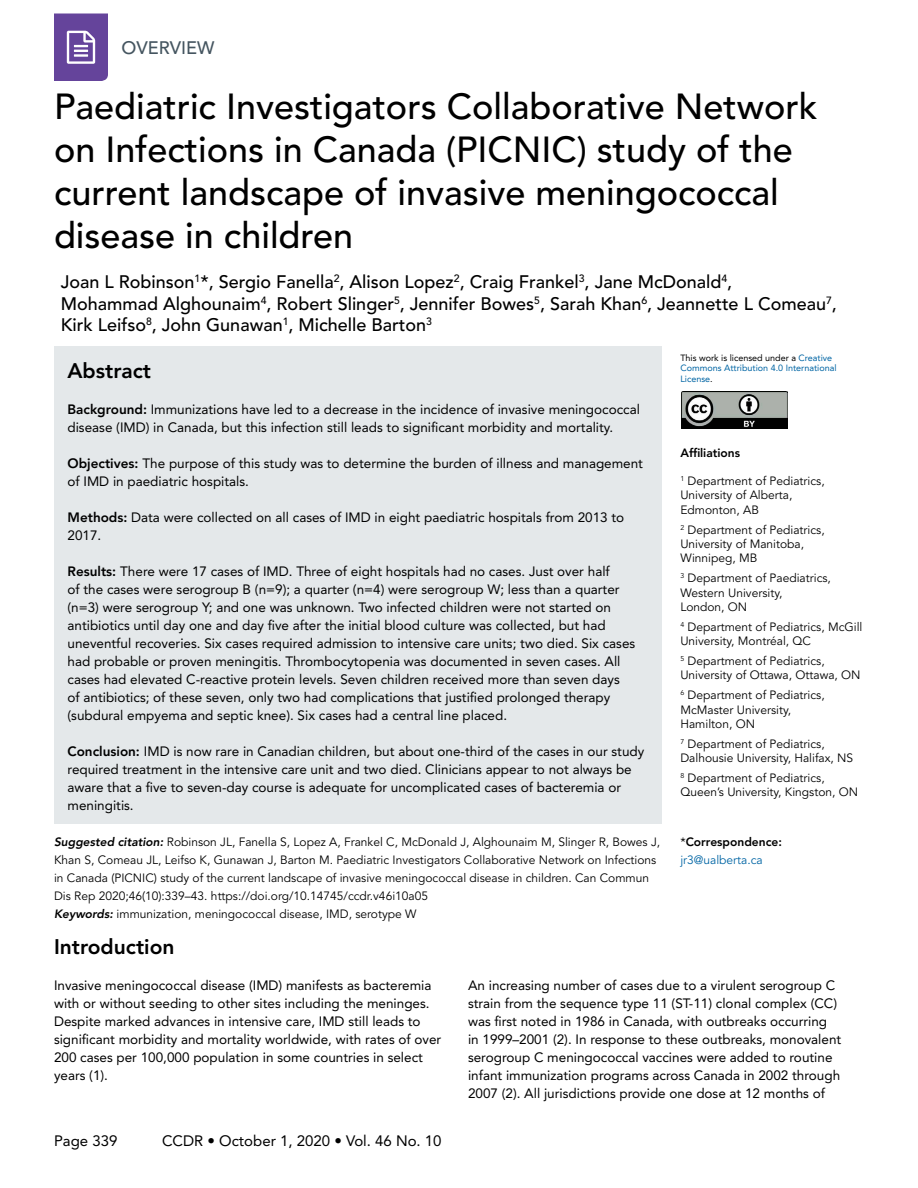
<style>
.page{position:relative;width:918px;height:1188px;background:#fff}
.page>*{position:absolute;margin:0;border:0;box-sizing:border-box;transform-origin:0 0}
.t1{font:500 36px/43.2px "Avenir LT Std";color:#000}
.t2{font:800 21px "Avenir LT Std";color:#000}
.t3{font:500 18px/21.6px "Avenir LT Std";color:#000}
.t4{font:500 18px "Avenir LT Std";color:#455560}
.t5{font:15px "Avenir LT Std";color:#000}
.t6{font:13.5px/18px "Avenir LT Std";color:#000}
.t7{font:12px/14.4px "Avenir LT Std";color:#000}
.t8{font:800 12px/18px "Avenir LT Std";color:#000}
.t9{font:9px/10.5px "Avenir LT Std";color:#0065a4}
.s1{font-weight:800}
.s2{color:#000}
.s3{font-weight:400}
.s4{font-weight:400;color:#0065a4}
.s5{font-weight:800;font-style:italic}
</style>
<div class="page">
<svg style="left:54px;top:14px;width:54px;height:67px;background:#7658a6"></svg>
<div style="left:54px;top:346px;width:608px;height:478px;background:#e4e8ea"></div>
<img style="left:682px;top:392px;width:105px;height:37px">
<h3 class="t4" style="left:122px;top:37px;width:94px">OVERVIEW</h3>
<h1 class="t1" style="left:54px;top:86px;width:765px">Paediatric Investigators Collaborative Network on Infections in Canada (PICNIC) study of the current landscape of invasive meningococcal disease in children</h1>
<h3 class="t3" style="left:61px;top:271px;width:778px">Joan L Robinson<sup>1</sup>*, Sergio Fanella<sup>2</sup>, Alison Lopez<sup>2</sup>, Craig Frankel<sup>3</sup>, Jane McDonald<sup>4</sup>,<br>Mohammad Alghounaim<sup>4</sup>, Robert Slinger<sup>5</sup>, Jennifer Bowes<sup>5</sup>, Sarah Khan<sup>6</sup>, Jeannette L Comeau<sup>7</sup>,<br>Kirk Leifso<sup>8</sup>, John Gunawan<sup>1</sup>, Michelle Barton<sup>3</sup></h3>
<h2 class="t2" style="left:68px;top:358px;width:85px">Abstract</h2>
<p class="t6" style="left:68px;top:400px;width:574px"><span class="s1">Background:</span> Immunizations have led to a decrease in the incidence of invasive meningococcal disease (IMD) in Canada, but this infection still leads to significant morbidity and mortality.</p>
<p class="t6" style="left:68px;top:454px;width:577px"><span class="s1">Objectives:</span> The purpose of this study was to determine the burden of illness and management of IMD in paediatric hospitals.</p>
<p class="t6" style="left:68px;top:508px;width:558px"><span class="s1">Methods:</span> Data were collected on all cases of IMD in eight paediatric hospitals from 2013 to<br>2017.</p>
<p class="t6" style="left:68px;top:562px;width:569px"><span class="s1">Results:</span> There were 17 cases of IMD. Three of eight hospitals had no cases. Just over half<br>of the cases were serogroup B (n=9); a quarter (n=4) were serogroup W; less than a quarter (n=3) were serogroup Y; and one was unknown. Two infected children were not started on antibiotics until day one and day five after the initial blood culture was collected, but had uneventful recoveries. Six cases required admission to intensive care units; two died. Six cases had probable or proven meningitis. Thrombocytopenia was documented in seven cases. All cases had elevated C-reactive protein levels. Seven children received more than seven days of antibiotics; of these seven, only two had complications that justified prolonged therapy (subdural empyema and septic knee). Six cases had a central line placed.</p>
<p class="t6" style="left:68px;top:742px;width:578px"><span class="s1">Conclusion:</span> IMD is now rare in Canadian children, but about one-third of the cases in our study required treatment in the intensive care unit and two died. Clinicians appear to not always be aware that a five to seven-day course is adequate for uncomplicated cases of bacteremia or meningitis.</p>
<p class="t9" style="left:680px;top:352px;width:158px"><span class="s2">This work is licensed under a</span> Creative<br>Commons Attribution 4.0 International<br>License<span class="s2">.</span></p>
<p class="t8" style="left:680px;top:444px;width:61px">Affiliations</p>
<p class="t7" style="left:680px;top:474px;width:146px"><sup>1</sup> Department of Pediatrics,<br>University of Alberta,<br>Edmonton, AB</p>
<p class="t7" style="left:680px;top:523px;width:146px"><sup>2</sup> Department of Pediatrics,<br>University of Manitoba,<br>Winnipeg, MB</p>
<p class="t7" style="left:680px;top:571px;width:152px"><sup>3</sup> Department of Paediatrics,<br>Western University,<br>London, ON</p>
<p class="t7" style="left:680px;top:620px;width:184px"><sup>4</sup> Department of Pediatrics, McGill<br>University, Montréal, QC</p>
<p class="t7" style="left:680px;top:654px;width:182px"><sup>5</sup> Department of Pediatrics,<br>University of Ottawa, Ottawa, ON</p>
<p class="t7" style="left:680px;top:688px;width:146px"><sup>6</sup> Department of Pediatrics,<br>McMaster University,<br>Hamilton, ON</p>
<p class="t7" style="left:680px;top:737px;width:174px"><sup>7</sup> Department of Pediatrics,<br>Dalhousie University, Halifax, NS</p>
<p class="t7" style="left:680px;top:771px;width:179px"><sup>8</sup> Department of Pediatrics,<br>Queen’s University, Kingston, ON</p>
<p class="t8" style="left:680px;top:833px;width:103px"><span class="s3">*</span>Correspondence: <span class="s4">jr3@ualberta.ca</span></p>
<p class="t7" style="left:54px;top:833px;width:608px;line-height:18px"><span class="s5">Suggested citation:</span> Robinson JL, Fanella S, Lopez A, Frankel C, McDonald J, Alghounaim M, Slinger R, Bowes J, Khan S, Comeau JL, Leifso K, Gunawan J, Barton M. Paediatric Investigators Collaborative Network on Infections in Canada (PICNIC) study of the current landscape of invasive meningococcal disease in children. Can Commun Dis Rep 2020;46(10):339–43. https://doi.org/10.14745/ccdr.v46i10a05<br><span class="s5">Keywords:</span> immunization, meningococcal disease, IMD, serotype W</p>
<h2 class="t2" style="left:54px;top:934px;width:122px">Introduction</h2>
<p class="t6" style="left:54px;top:976px;width:389px">Invasive meningococcal disease (IMD) manifests as bacteremia with or without seeding to other sites including the meninges.<br>Despite marked advances in intensive care, IMD still leads to significant morbidity and mortality worldwide, with rates of over 200 cases per 100,000 population in some countries in select years (1).</p>
<p class="t6" style="left:468px;top:976px;width:375px">An increasing number of cases due to a virulent serogroup C strain from the sequence type 11 (ST-11) clonal complex (CC) was first noted in 1986 in Canada, with outbreaks occurring in 1999–2001 (2). In response to these outbreaks, monovalent serogroup C meningococcal vaccines were added to routine infant immunization programs across Canada in 2002 through 2007 (2). All jurisdictions provide one dose at 12 months of</p>
<p class="t5" style="left:54px;top:1133px;width:65px">Page 339</p>
<p class="t5" style="left:162px;top:1133px;width:281px">CCDR • October 1, 2020 • Vol. 46 No. 10</p>
</div>
